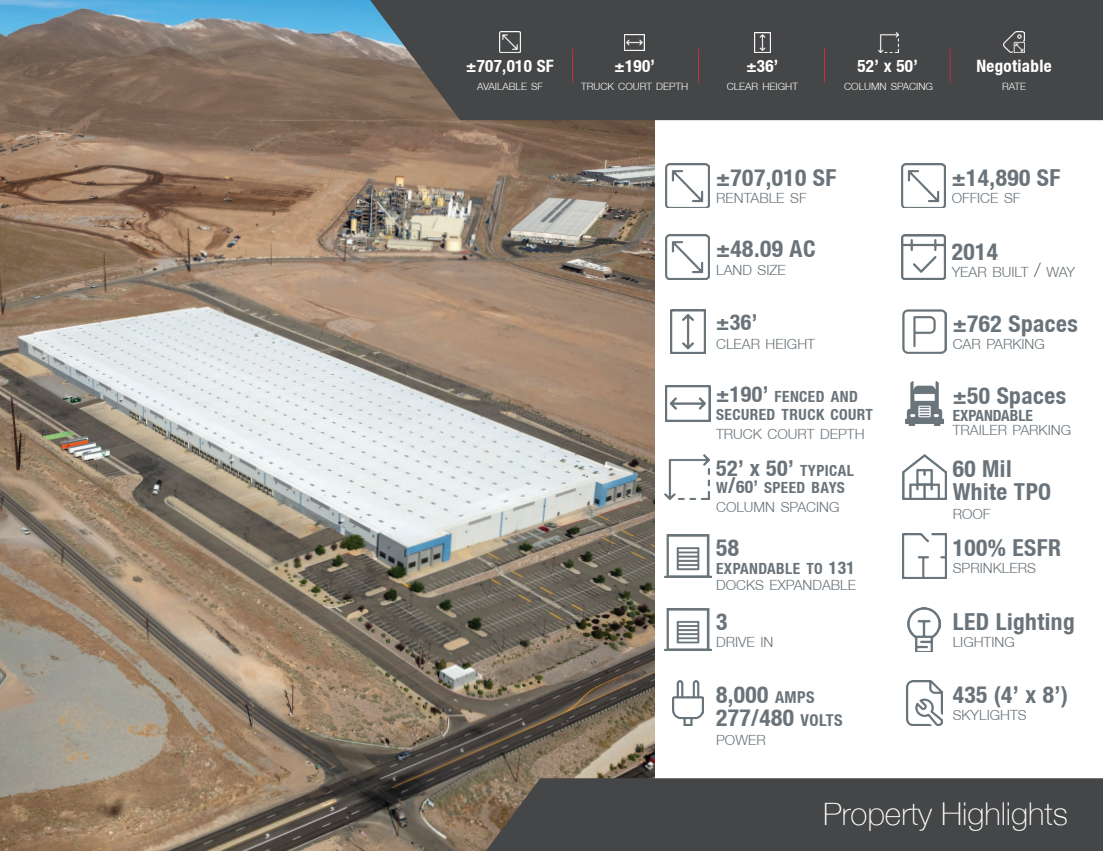
<style>
.page{position:relative;width:1103px;height:851px;background:#fff}
.page>*{position:absolute;margin:0;border:0;box-sizing:border-box;transform-origin:0 0}
.t1{font:100 31.5px "Helvetica Neue LT";color:#fff}
.t2{font:700 condensed 23.45px/22.8px "Helvetica Neue LT";letter-spacing:.02em;color:#697379}
.t3{font:700 condensed 22.05px "Helvetica Neue LT";color:#697379}
.t4{font:700 condensed 17.15px "Helvetica Neue LT";letter-spacing:.02em;color:#fff}
.t5{font:700 condensed 15.4px/17.5px "Helvetica Neue LT";letter-spacing:.03em;color:#697379}
.t6{font:700 condensed 15.4px "Helvetica Neue LT";color:#697379}
.t7{font:300 14px "Helvetica Neue LT";color:#697379}
.t8{font:300 10.15px "Helvetica Neue LT";color:#fff}
.s1{font-size:22.05px}
.s2{font-size:15.4px}
.s3{font-size:17.5px}
.s4{font-size:16.45px}
.s5{font-size:20.12px}
</style>
<div class="page">
<img style="left:0;top:0;width:656px;height:850px">
<img style="left:665px;top:163px;width:44px;height:45px">
<img style="left:665px;top:235px;width:44px;height:44px">
<img style="left:901px;top:163px;width:44px;height:45px">
<img style="left:901px;top:235px;width:44px;height:44px">
<img style="left:670px;top:309px;width:35px;height:45px">
<img style="left:665px;top:386px;width:45px;height:35px">
<img style="left:664px;top:454px;width:45px;height:45px">
<img style="left:664px;top:608px;width:47px;height:43px">
<img style="left:664px;top:534px;width:47px;height:43px">
<img style="left:672px;top:680px;width:31px;height:45px">
<img style="left:902px;top:309px;width:44px;height:45px">
<img style="left:905px;top:381px;width:39px;height:45px">
<img style="left:902px;top:534px;width:44px;height:44px">
<img style="left:907px;top:607px;width:34px;height:44px">
<img style="left:906px;top:680px;width:36px;height:45px">
<img style="left:902px;top:454px;width:44px;height:45px">
<svg style="left:474px;top:778px;width:628px;height:72px;background:#494948"></svg>
<svg style="left:358px;top:0;width:744px;height:120px;background:#494a4b"></svg>
<hr style="left:572px;top:49px;width:1px;height:34px;background:#d02c40">
<hr style="left:698px;top:49px;width:1px;height:34px;background:#d02c40">
<hr style="left:949px;top:49px;width:1px;height:34px;background:#d02c40">
<hr style="left:824px;top:49px;width:1px;height:34px;background:#d02c40">
<img style="left:878px;top:33px;width:20px;height:19px">
<img style="left:754px;top:32px;width:16px;height:21px">
<img style="left:624px;top:34px;width:20px;height:16px">
<img style="left:499px;top:32px;width:21px;height:20px">
<img style="left:1003px;top:32px;width:21px;height:20px">
<p class="t4" style="left:466px;top:56px;width:89px">±707,010 SF</p>
<p class="t8" style="left:477px;top:80px;width:67px">AVAILABLE SF</p>
<p class="t4" style="left:614px;top:56px;width:42px">±190’</p>
<p class="t8" style="left:581px;top:80px;width:108px">TRUCK COURT DEPTH</p>
<p class="t4" style="left:746px;top:56px;width:34px">±36’</p>
<p class="t8" style="left:726px;top:80px;width:73px">CLEAR HEIGHT</p>
<p class="t4" style="left:857px;top:56px;width:62px">52’ x 50’</p>
<p class="t8" style="left:844px;top:80px;width:90px">COLUMN SPACING</p>
<p class="t4" style="left:976px;top:56px;width:77px">Negotiable</p>
<p class="t8" style="left:1002px;top:80px;width:26px">RATE</p>
<h2 class="t2" style="left:716px;top:166px;width:122px">±707,010 SF</h2>
<p class="t7" style="left:716px;top:189px;width:92px">RENTABLE SF</p>
<h2 class="t2" style="left:716px;top:237px;width:101px">±48.09 AC</h2>
<p class="t7" style="left:716px;top:261px;width:71px">LAND SIZE</p>
<h3 class="t3" style="left:716px;top:309px;width:43px">±36’</h3>
<p class="t7" style="left:716px;top:335px;width:100px">CLEAR HEIGHT</p>
<p class="t5" style="left:716px;top:388px;width:158px"><span class="s1">±190’</span> FENCED AND<br>SECURED TRUCK COURT</p>
<p class="t7" style="left:716px;top:425px;width:150px">TRUCK COURT DEPTH</p>
<h3 class="t3" style="left:716px;top:454px;width:139px">52’ x 50’ <span class="s2">TYPICAL</span></h3>
<p class="t5" style="left:716px;top:479px;width:130px">W<span class="s1">/</span><span class="s3">60’</span> SPEED BAYS</p>
<p class="t7" style="left:716px;top:498px;width:125px">COLUMN SPACING</p>
<h2 class="t2" style="left:716px;top:536px;width:24px">58</h2>
<p class="t5" style="left:716px;top:559px;width:140px">EXPANDABLE TO <span class="s3">131</span></p>
<p class="t7" style="left:716px;top:576px;width:141px">DOCKS EXPANDABLE</p>
<h2 class="t2" style="left:716px;top:609px;width:13px">3</h2>
<p class="t7" style="left:716px;top:633px;width:59px">DRIVE IN</p>
<h2 class="t2" style="left:716px;top:683px;width:128px">8,000 <span class="s4">AMPS<br></span>277/480 <span class="s4">VOLTS</span></h2>
<p class="t7" style="left:716px;top:731px;width:51px">POWER</p>
<h2 class="t2" style="left:951px;top:166px;width:110px">±14,890 SF</h2>
<p class="t7" style="left:951px;top:189px;width:70px">OFFICE SF</p>
<h2 class="t2" style="left:951px;top:239px;width:48px">2014</h2>
<p class="t7" style="left:951px;top:263px;width:125px">YEAR BUILT <span class="s5">/</span> WAY</p>
<h2 class="t2" style="left:952px;top:311px;width:127px">±762 Spaces</h2>
<p class="t7" style="left:952px;top:335px;width:94px">CAR PARKING</p>
<h2 class="t2" style="left:952px;top:384px;width:115px">±50 Spaces</h2>
<p class="t6" style="left:952px;top:406px;width:82px">EXPANDABLE</p>
<p class="t7" style="left:952px;top:421px;width:120px">TRAILER PARKING</p>
<h2 class="t2" style="left:952px;top:457px;width:100px">60 Mil<br>White TPO</h2>
<p class="t7" style="left:952px;top:505px;width:39px">ROOF</p>
<h2 class="t2" style="left:952px;top:536px;width:110px">100% ESFR</h2>
<p class="t7" style="left:952px;top:560px;width:85px">SPRINKLERS</p>
<h2 class="t2" style="left:952px;top:609px;width:123px">LED Lighting</h2>
<p class="t7" style="left:952px;top:633px;width:64px">LIGHTING</p>
<h2 class="t2" style="left:952px;top:683px;width:117px">435 (4’ x 8’)</h2>
<p class="t7" style="left:952px;top:706px;width:76px">SKYLIGHTS</p>
<h1 class="t1" style="left:823px;top:795px;width:246px">Property Highlights</h1>
</div>
